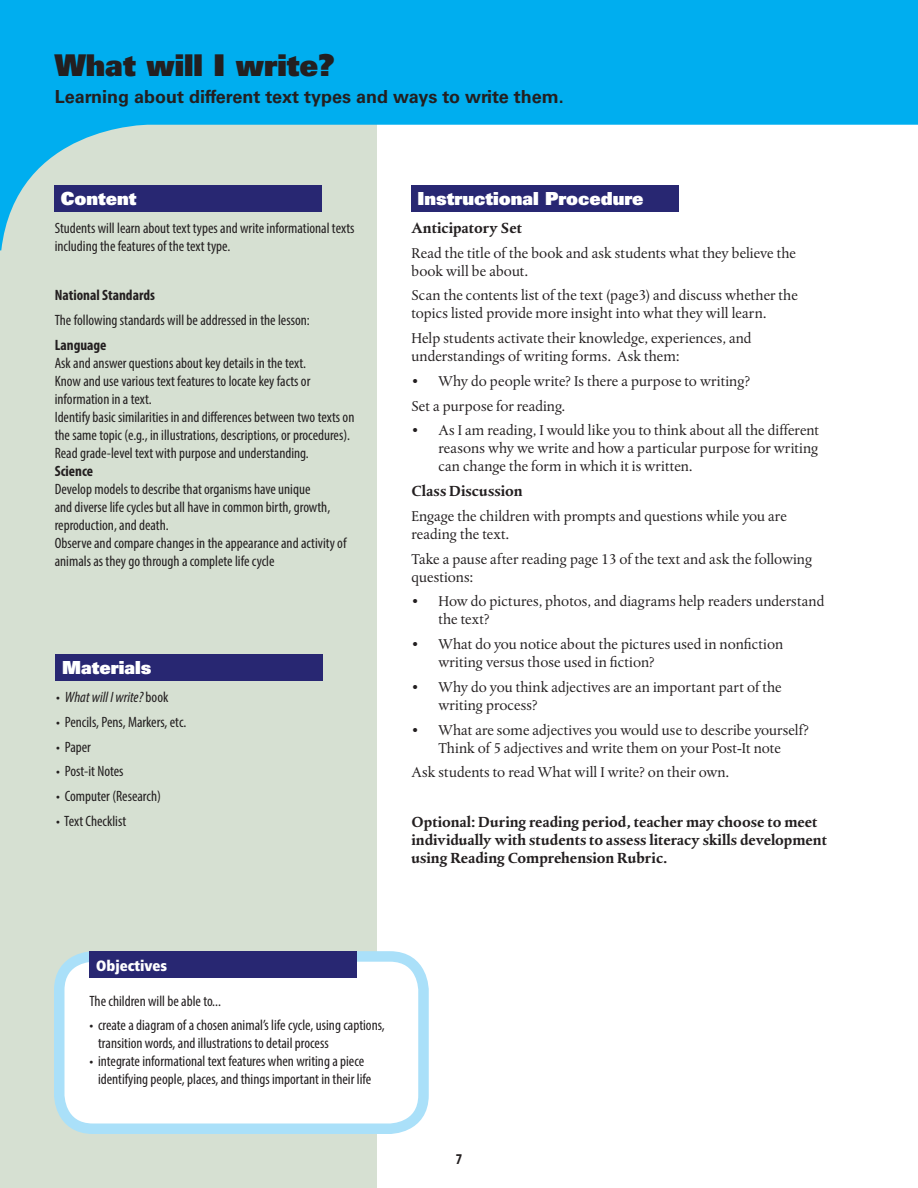
<style>
.page{position:relative;width:918px;height:1188px;background:#fff}
.page>*{position:absolute;margin:0;border:0;box-sizing:border-box;transform-origin:0 0}
.t1{font:30px "Univers LT Std X Black";color:#231f20}
.t2{font:700 18px "Univers LT Std";color:#231f20}
.t3{font:18px "Univers LT Std X Black";color:#fff}
.t4{font:15px/18px "Albertina MT Std";color:#231f20}
.t5{font:condensed 15px/18px "Myriad Pro";color:#231f20}
.t6{font:700 15px/18px "Albertina MT Std";color:#231f20}
.t7{font:700 condensed 15px "Myriad Pro";color:#231f20}
.t8{font:italic condensed 15px "Myriad Pro";color:#231f20}
.t9{font:15px "Humanist 777 BT Extra Black Cond B";color:#fff}
.s1{font-style:normal}
</style>
<div class="page">
<div style="left:0;top:0;width:376px;height:1188px;background:#d6e0d2"></div>
<svg style="left:0;top:0;width:918px;height:250px;fill:#00aeef"></svg>
<div style="left:59px;top:956px;width:365px;height:173px;background:#fff;border-radius:34px"></div>
<div style="left:54px;top:951px;width:375px;height:183px;border:10px solid #aae0f9;border-radius:34px"></div>
<div style="left:90px;top:951px;width:267px;height:27px;background:#282772"></div>
<div style="left:54px;top:185px;width:268px;height:27px;background:#282772"></div>
<div style="left:56px;top:654px;width:267px;height:27px;background:#282772"></div>
<div style="left:411px;top:185px;width:268px;height:27px;background:#282772"></div>
<h1 class="t1" style="left:55px;top:45px;width:281px">What will I write?</h1>
<p class="t2" style="left:55px;top:87px;width:511px">Learning about different text types and ways to write them.</p>
<p class="t3" style="left:61px;top:186px;width:77px">Content</p>
<p class="t5" style="left:55px;top:219px;width:301px">Students will learn about text types and write informational texts including the features of the text type.</p>
<p class="t7" style="left:55px;top:286px;width:102px">National Standards</p>
<p class="t5" style="left:55px;top:311px;width:257px">The following standards will be addressed in the lesson:</p>
<p class="t7" style="left:55px;top:335px;width:53px">Language</p>
<p class="t5" style="left:55px;top:354px;width:301px">Ask and answer questions about key details in the text.<br>Know and use various text features to locate key facts or information in a text.<br>Identify basic similarities in and differences between two texts on the same topic (e.g., in illustrations, descriptions, or procedures).<br>Read grade-level text with purpose and understanding.</p>
<p class="t7" style="left:55px;top:461px;width:40px">Science</p>
<p class="t5" style="left:55px;top:480px;width:293px">Develop models to describe that organisms have unique<br>and diverse life cycles but all have in common birth, growth, reproduction, and death.<br>Observe and compare changes in the appearance and activity of animals as they go through a complete life cycle</p>
<p class="t3" style="left:62px;top:656px;width:91px">Materials</p>
<p class="t8" style="left:56px;top:688px;width:114px"><span class="s1">•</span> What will I write? <span class="s1">book</span></p>
<p class="t5" style="left:56px;top:713px;width:132px">• Pencils, Pens, Markers, etc.</p>
<p class="t5" style="left:56px;top:737px;width:36px">• Paper</p>
<p class="t5" style="left:56px;top:762px;width:69px">• Post-it Notes</p>
<p class="t5" style="left:56px;top:787px;width:106px">• Computer (Research)</p>
<p class="t5" style="left:56px;top:812px;width:71px">• Text Checklist</p>
<p class="t3" style="left:418px;top:186px;width:227px">Instructional Procedure</p>
<p class="t6" style="left:412px;top:219px;width:112px">Anticipatory Set</p>
<p class="t4" style="left:412px;top:244px;width:386px">Read the title of the book and ask students what they believe the book will be about.</p>
<p class="t4" style="left:412px;top:287px;width:388px">Scan the contents list of the text (page3) and discuss whether the topics listed provide more insight into what they will learn.</p>
<p class="t4" style="left:412px;top:330px;width:342px">Help students activate their knowledge, experiences, and understandings of writing forms. Ask them:</p>
<p class="t4" style="left:412px;top:369px;width:340px;line-height:24.8px">• Why do people write? Is there a purpose to writing?<br>Set a purpose for reading.</p>
<p class="t4" style="left:439px;top:422px;width:382px;text-align:justify;text-indent:-27px">• As I am reading, I would like you to think about all the different reasons why we write and how a particular purpose for writing can change the form in which it is written.</p>
<p class="t6" style="left:412px;top:482px;width:113px">Class Discussion</p>
<p class="t4" style="left:412px;top:507px;width:377px">Engage the children with prompts and questions while you are reading the text.</p>
<p class="t4" style="left:412px;top:550px;width:402px">Take a pause after reading page 13 of the text and ask the following questions:</p>
<p class="t4" style="left:439px;top:593px;width:387px;text-indent:-27px">• How do pictures, photos, and diagrams help readers understand the text?</p>
<p class="t4" style="left:439px;top:636px;width:346px;text-indent:-27px">• What do you notice about the pictures used in nonfiction writing versus those used in fiction?</p>
<p class="t4" style="left:439px;top:678px;width:345px;text-indent:-27px">• Why do you think adjectives are an important part of the writing process?</p>
<p class="t4" style="left:412px;top:721px;width:399px;text-align:center">• What are some adjectives you would use to describe yourself?<br>Think of 5 adjectives and write them on your Post-It note</p>
<p class="t4" style="left:412px;top:764px;width:319px">Ask students to read What will I write? on their own.</p>
<p class="t6" style="left:412px;top:813px;width:417px">Optional: During reading period, teacher may choose to meet individually with students to assess literacy skills development using Reading Comprehension Rubric.</p>
<p class="t9" style="left:96px;top:956px;width:73px">Objectives</p>
<p class="t5" style="left:90px;top:992px;width:133px">The children will be able to...</p>
<p class="t5" style="left:98px;top:1016px;width:288px;text-indent:-9px">• create a diagram of a chosen animal’s life cycle, using captions, transition words, and illustrations to detail process</p>
<p class="t5" style="left:90px;top:1052px;width:283px;text-align:center">• integrate informational text features when writing a piece identifying people, places, and things important in their life</p>
<p class="t7" style="left:456px;top:1150px;width:8px">7</p>
</div>
